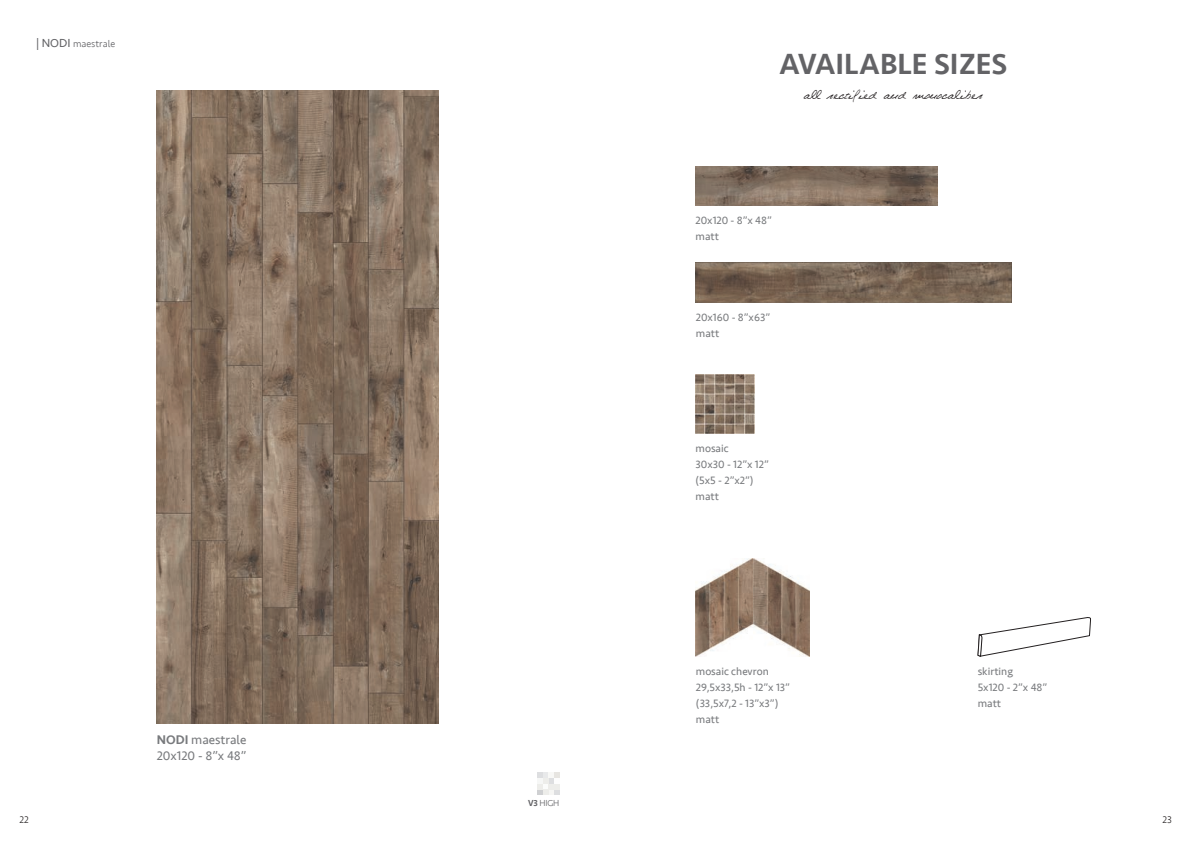
<style>
.page{position:relative;width:1191px;height:842px;background:#fff}
.page>*{position:absolute;margin:0;border:0;box-sizing:border-box;transform-origin:0 0}
.t1{font:500 30px "Seravek";color:#636366}
.t2{font:16px "Celine Dion Handwriting";color:#231f20}
.t3{font:12.9px "Seravek";color:#787a7d}
.t4{font:11px "Seravek";color:#787a7d}
.t5{font:300 10px "Seravek";color:#636366}
.t6{font:300 10px "Seravek";color:#231f20}
.t7{font:300 9px "Seravek";color:#636366}
.s1{font-weight:400;font-size:12px}
.s2{font-weight:500}
</style>
<div class="page">
<img style="left:157px;top:90px;width:281px;height:633px">
<svg style="left:537px;top:773px;width:22px;height:22px"></svg>
<img style="left:695px;top:374px;width:60px;height:59px">
<img style="left:695px;top:166px;width:242px;height:40px">
<img style="left:696px;top:558px;width:113px;height:98px">
<svg style="left:977px;top:617px;width:114px;height:40px"></svg>
<img style="left:696px;top:263px;width:315px;height:39px">
<p class="t5" style="left:36px;top:38px;width:81px"><span class="s1">| NODI</span> maestrale</p>
<p class="t3" style="left:157px;top:729px;width:91px"><span class="s2">NODI</span> maestrale</p>
<p class="t3" style="left:157px;top:745px;width:91px">20x120 - 8”x 48”</p>
<p class="t7" style="left:528px;top:798px;width:33px"><span class="s2">V3</span> HIGH</p>
<p class="t1" style="left:779px;top:46px;width:229px">AVAILABLE SIZES</p>
<p class="t2" style="left:804px;top:84px;width:180px">all rectified and monocaliber</p>
<p class="t4" style="left:695px;top:212px;width:78px">20x120 - 8”x 48”</p>
<p class="t4" style="left:695px;top:228px;width:25px">matt</p>
<p class="t4" style="left:696px;top:309px;width:76px">20x160 - 8”x63”</p>
<p class="t4" style="left:696px;top:325px;width:25px">matt</p>
<p class="t4" style="left:695px;top:440px;width:35px">mosaic</p>
<p class="t4" style="left:695px;top:456px;width:75px">30x30 - 12”x 12”</p>
<p class="t4" style="left:695px;top:472px;width:60px">(5x5 - 2”x2”)</p>
<p class="t4" style="left:695px;top:488px;width:25px">matt</p>
<p class="t4" style="left:696px;top:663px;width:74px">mosaic chevron</p>
<p class="t4" style="left:696px;top:679px;width:96px">29,5x33,5h - 12”x 13”</p>
<p class="t4" style="left:696px;top:695px;width:84px">(33,5x7,2 - 13”x3”)</p>
<p class="t4" style="left:696px;top:711px;width:25px">matt</p>
<p class="t4" style="left:977px;top:663px;width:37px">skirting</p>
<p class="t4" style="left:977px;top:679px;width:71px">5x120 - 2”x 48”</p>
<p class="t4" style="left:977px;top:695px;width:25px">matt</p>
<p class="t6" style="left:19px;top:814px;width:11px">22</p>
<p class="t6" style="left:1162px;top:814px;width:11px">23</p>
</div>
